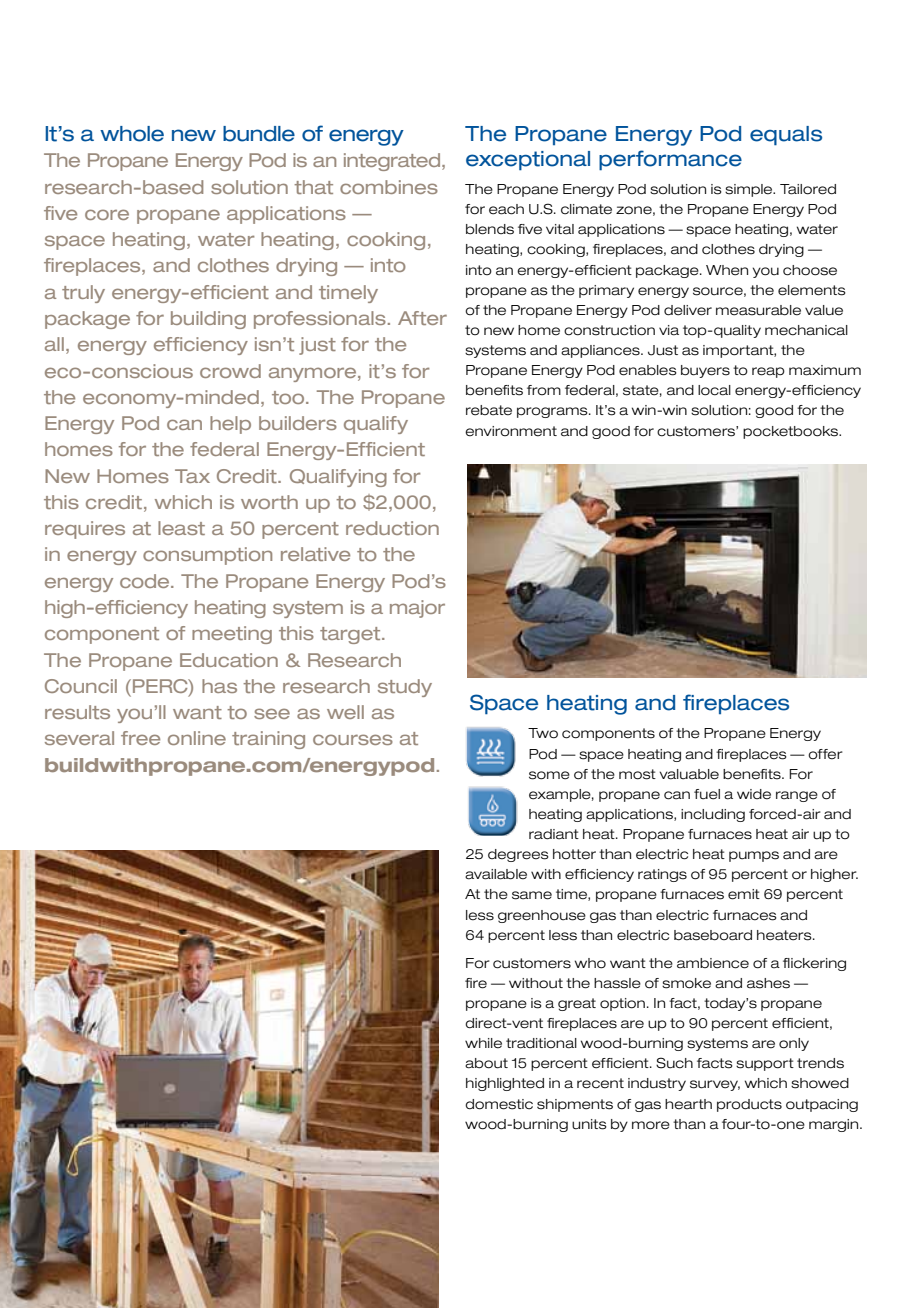
<style>
.page{position:relative;width:914px;height:1308px;background:#fff}
.page>*{position:absolute;margin:0;border:0;box-sizing:border-box;transform-origin:0 0}
.t1{font:expanded 21px/25.2px "Helvetica Neue LT Std";color:#00539b}
.t2{font:expanded 21px "Helvetica Neue LT Std";letter-spacing:-.02em;color:#00539b}
.t3{font:expanded 19.25px/26.2px "Helvetica Neue LT Std";letter-spacing:-.005em;color:#9a8b7d}
.t4{font:300 expanded 14px/20.1px "Helvetica Neue LT Std";letter-spacing:.02em;color:#000}
.s1{font-weight:700}
</style>
<div class="page">
<img style="left:465px;top:726px;width:51px;height:51px">
<img style="left:468px;top:786px;width:50px;height:49px">
<img style="left:467px;top:464px;width:399px;height:213px">
<img style="left:0;top:850px;width:438px;height:457px">
<h1 class="t2" style="left:44px;top:121px;width:361px">It’s a whole new bundle of energy</h1>
<p class="t3" style="left:44px;top:147px;width:404px">The Propane Energy Pod is an integrated, research-based solution that combines five core propane applications —<br>space heating, water heating, cooking, fireplaces, and clothes drying — into<br>a truly energy-efficient and timely package for building professionals. After all, energy efficiency isn’t just for the eco-conscious crowd anymore, it’s for the economy-minded, too. The Propane Energy Pod can help builders qualify homes for the federal Energy-Efficient New Homes Tax Credit. Qualifying for this credit, which is worth up to $2,000, requires at least a 50 percent reduction in energy consumption relative to the energy code. The Propane Energy Pod’s high-efficiency heating system is a major component of meeting this target.<br>The Propane Education &amp; Research Council (PERC) has the research study results you’ll want to see as well as several free online training courses at <span class="s1">buildwithpropane.com/energypod</span>.</p>
<h1 class="t1" style="left:465px;top:121px;width:359px">The Propane Energy Pod equals exceptional performance</h1>
<p class="t4" style="left:465px;top:179px;width:397px">The Propane Energy Pod solution is simple. Tailored<br>for each U.S. climate zone, the Propane Energy Pod blends five vital applications — space heating, water heating, cooking, fireplaces, and clothes drying —<br>into an energy-efficient package. When you choose propane as the primary energy source, the elements of the Propane Energy Pod deliver measurable value<br>to new home construction via top-quality mechanical systems and appliances. Just as important, the Propane Energy Pod enables buyers to reap maximum benefits from federal, state, and local energy-efficiency rebate programs. It’s a win-win solution: good for the environment and good for customers’ pocketbooks.</p>
<h1 class="t1" style="left:469px;top:690px;width:322px">Space heating and fireplaces</h1>
<p class="t4" style="left:529px;top:723px;width:293px">Two components of the Propane Energy</p>
<p class="t4" style="left:529px;top:743px;width:315px">Pod — space heating and fireplaces — offer</p>
<p class="t4" style="left:529px;top:763px;width:285px">some of the most valuable benefits. For</p>
<p class="t4" style="left:529px;top:783px;width:308px">example, propane can fuel a wide range of</p>
<p class="t4" style="left:529px;top:803px;width:324px">heating applications, including forced-air and</p>
<p class="t4" style="left:529px;top:823px;width:322px">radiant heat. Propane furnaces heat air up to</p>
<p class="t4" style="left:465px;top:843px;width:374px">25 degrees hotter than electric heat pumps and are</p>
<p class="t4" style="left:465px;top:864px;width:395px">available with efficiency ratings of 95 percent or higher.</p>
<p class="t4" style="left:465px;top:884px;width:379px">At the same time, propane furnaces emit 69 percent</p>
<p class="t4" style="left:465px;top:904px;width:344px">less greenhouse gas than electric furnaces and</p>
<p class="t4" style="left:465px;top:924px;width:351px">64 percent less than electric baseboard heaters.</p>
<p class="t4" style="left:465px;top:952px;width:399px">For customers who want the ambience of a flickering fire — without the hassle of smoke and ashes — propane is a great option. In fact, today’s propane direct-vent fireplaces are up to 90 percent efficient, while traditional wood-burning systems are only<br>about 15 percent efficient. Such facts support trends highlighted in a recent industry survey, which showed domestic shipments of gas hearth products outpacing wood-burning units by more than a four-to-one margin.</p>
</div>
